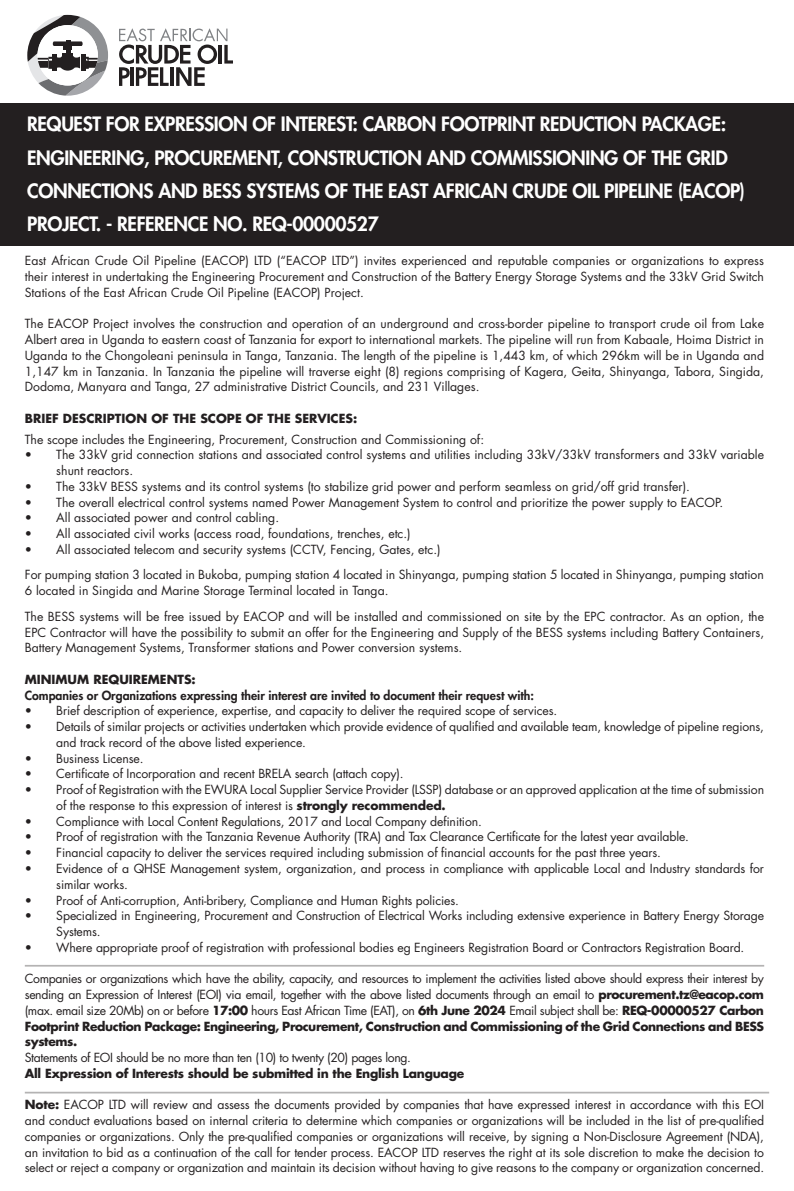
<style>
.page{position:relative;width:794px;height:1191px;background:#fff}
.page>*{position:absolute;margin:0;border:0;box-sizing:border-box;transform-origin:0 0}
.body{font:800 19.25px/33.2px "Futura Std";letter-spacing:-.02em;color:#fff}
.body-2{font:12.25px/15.8px "Futura Std";letter-spacing:-.01em;color:#231f20}
.body-3{font:800 12.25px "Futura Std";color:#231f20}
.body-4{font:12.25px "Futura Std";letter-spacing:-.03em;color:#231f20}
.body-5{font:700 12.25px "Futura Std";letter-spacing:-.02em;color:#231f20}
.body-6{font:700 12.25px "Futura Std";color:#231f20}
.s1{font-weight:700}
</style>
<div class="page">
<div style="left:0;top:103px;width:794px;height:143px;background:#231f20"></div>
<hr style="left:25px;top:965px;width:739px;height:1px;background:#231f20">
<svg style="left:27px;top:15px;width:81px;height:81px"></svg>
<svg style="left:119px;top:28px;width:114px;height:58px"></svg>
<hr style="left:25px;top:1091px;width:744px;height:2px;background:#231f20">
<p class="body" style="left:27px;top:108px;width:719px">REQUEST FOR EXPRESSION OF INTEREST: CARBON FOOTPRINT REDUCTION PACKAGE:<br>ENGINEERING, PROCUREMENT, CONSTRUCTION AND COMMISSIONING OF THE GRID CONNECTIONS AND BESS SYSTEMS OF THE EAST AFRICAN CRUDE OIL PIPELINE (EACOP)<br>PROJECT. - REFERENCE NO. REQ-00000527</p>
<p class="body-2" style="left:25px;top:253px;width:741px;text-align:justify">East African Crude Oil Pipeline (EACOP) LTD (“EACOP LTD”) invites experienced and reputable companies or organizations to express their interest in undertaking the Engineering Procurement and Construction of the Battery Energy Storage Systems and the 33kV Grid Switch Stations of the East African Crude Oil Pipeline (EACOP) Project.</p>
<p class="body-2" style="left:25px;top:316px;width:741px;text-align:justify">The EACOP Project involves the construction and operation of an underground and cross-border pipeline to transport crude oil from Lake Albert area in Uganda to eastern coast of Tanzania for export to international markets. The pipeline will run from Kabaale, Hoima District in Uganda to the Chongoleani peninsula in Tanga, Tanzania. The length of the pipeline is 1,443 km, of which 296km will be in Uganda and 1,147 km in Tanzania. In Tanzania the pipeline will traverse eight (8) regions comprising of Kagera, Geita, Shinyanga, Tabora, Singida, Dodoma, Manyara and Tanga, 27 administrative District Councils, and 231 Villages.</p>
<p class="body-6" style="left:25px;top:410px;width:334px">BRIEF DESCRIPTION OF THE SCOPE OF THE SERVICES:</p>
<p class="body-2" style="left:25px;top:431px;width:461px">The scope includes the Engineering, Procurement, Construction and Commissioning of:</p>
<p class="body-2" style="left:56px;top:447px;width:709px;text-indent:-31px">• The 33kV grid connection stations and associated control systems and utilities including 33kV/33kV transformers and 33kV variable shunt reactors.</p>
<p class="body-2" style="left:25px;top:478px;width:666px">• The 33kV BESS systems and its control systems (to stabilize grid power and perform seamless on grid/off grid transfer).</p>
<p class="body-2" style="left:25px;top:494px;width:700px">• The overall electrical control systems named Power Management System to control and prioritize the power supply to EACOP.</p>
<p class="body-2" style="left:25px;top:510px;width:256px">• All associated power and control cabling.</p>
<p class="body-2" style="left:25px;top:526px;width:387px">• All associated civil works (access road, foundations, trenches, etc.)</p>
<p class="body-2" style="left:25px;top:541px;width:417px">• All associated telecom and security systems (CCTV, Fencing, Gates, etc.)</p>
<p class="body-2" style="left:25px;top:567px;width:740px">For pumping station 3 located in Bukoba, pumping station 4 located in Shinyanga, pumping station 5 located in Shinyanga, pumping station<br>6 located in Singida and Marine Storage Terminal located in Tanga.</p>
<p class="body-2" style="left:25px;top:608px;width:741px;text-align:justify">The BESS systems will be free issued by EACOP and will be installed and commissioned on site by the EPC contractor. As an option, the EPC Contractor will have the possibility to submit an offer for the Engineering and Supply of the BESS systems including Battery Containers, Battery Management Systems, Transformer stations and Power conversion systems.</p>
<p class="body-6" style="left:25px;top:671px;width:172px">MINIMUM REQUIREMENTS:</p>
<p class="body-3" style="left:25px;top:687px;width:511px">Companies or Organizations expressing their interest are invited to document their request with:</p>
<p class="body-2" style="left:25px;top:703px;width:534px">• Brief description of experience, expertise, and capacity to deliver the required scope of services.</p>
<p class="body-2" style="left:56px;top:719px;width:709px;text-indent:-31px">• Details of similar projects or activities undertaken which provide evidence of qualified and available team, knowledge of pipeline regions, and track record of the above listed experience.</p>
<p class="body-2" style="left:25px;top:750px;width:120px">• Business License.</p>
<p class="body-2" style="left:25px;top:766px;width:380px">• Certificate of Incorporation and recent BRELA search (attach copy).</p>
<p class="body-2" style="left:56px;top:782px;width:709px;text-indent:-31px">• Proof of Registration with the EWURA Local Supplier Service Provider (LSSP) database or an approved application at the time of submission of the response to this expression of interest is <span class="s1">strongly recommended.</span></p>
<p class="body-2" style="left:25px;top:813px;width:458px">• Compliance with Local Content Regulations, 2017 and Local Company definition.</p>
<p class="body-2" style="left:25px;top:829px;width:666px">• Proof of registration with the Tanzania Revenue Authority (TRA) and Tax Clearance Certificate for the latest year available.</p>
<p class="body-2" style="left:25px;top:845px;width:637px">• Financial capacity to deliver the services required including submission of financial accounts for the past three years.</p>
<p class="body-2" style="left:56px;top:860px;width:709px;text-indent:-31px">• Evidence of a QHSE Management system, organization, and process in compliance with applicable Local and Industry standards for similar works.</p>
<p class="body-2" style="left:25px;top:892px;width:435px">• Proof of Anti-corruption, Anti-bribery, Compliance and Human Rights policies.</p>
<p class="body-2" style="left:56px;top:908px;width:709px;text-indent:-31px">• Specialized in Engineering, Procurement and Construction of Electrical Works including extensive experience in Battery Energy Storage<br>Systems.</p>
<p class="body-2" style="left:25px;top:939px;width:721px">• Where appropriate proof of registration with professional bodies eg Engineers Registration Board or Contractors Registration Board.</p>
<p class="body-2" style="left:25px;top:971px;width:741px;text-align:justify">Companies or organizations which have the ability, capacity, and resources to implement the activities listed above should express their interest by sending an Expression of Interest (EOI) via email, together with the above listed documents through an email to <span class="s1">procurement.tz@eacop.com </span>(max. email size 20Mb) on or before <span class="s1">17:00</span> hours East African Time (EAT), on <span class="s1">6th June 2024</span> Email subject shall be: <span class="s1">REQ-00000527 Carbon Footprint Reduction Package: Engineering, Procurement, Construction and Commissioning of the Grid Connections and BESS systems.</span></p>
<p class="body-4" style="left:25px;top:1049px;width:388px">Statements of EOI should be no more than ten (10) to twenty (20) pages long.</p>
<p class="body-5" style="left:25px;top:1065px;width:441px">All Expression of Interests should be submitted in the English Language</p>
<p class="body-2" style="left:25px;top:1097px;width:741px;text-align:justify"><span class="s1">Note:</span> EACOP LTD will review and assess the documents provided by companies that have expressed interest in accordance with this EOI and conduct evaluations based on internal criteria to determine which companies or organizations will be included in the list of pre-qualified companies or organizations. Only the pre-qualified companies or organizations will receive, by signing a Non-Disclosure Agreement (NDA), an invitation to bid as a continuation of the call for tender process. EACOP LTD reserves the right at its sole discretion to make the decision to select or reject a company or organization and maintain its decision without having to give reasons to the company or organization concerned.</p>
</div>
